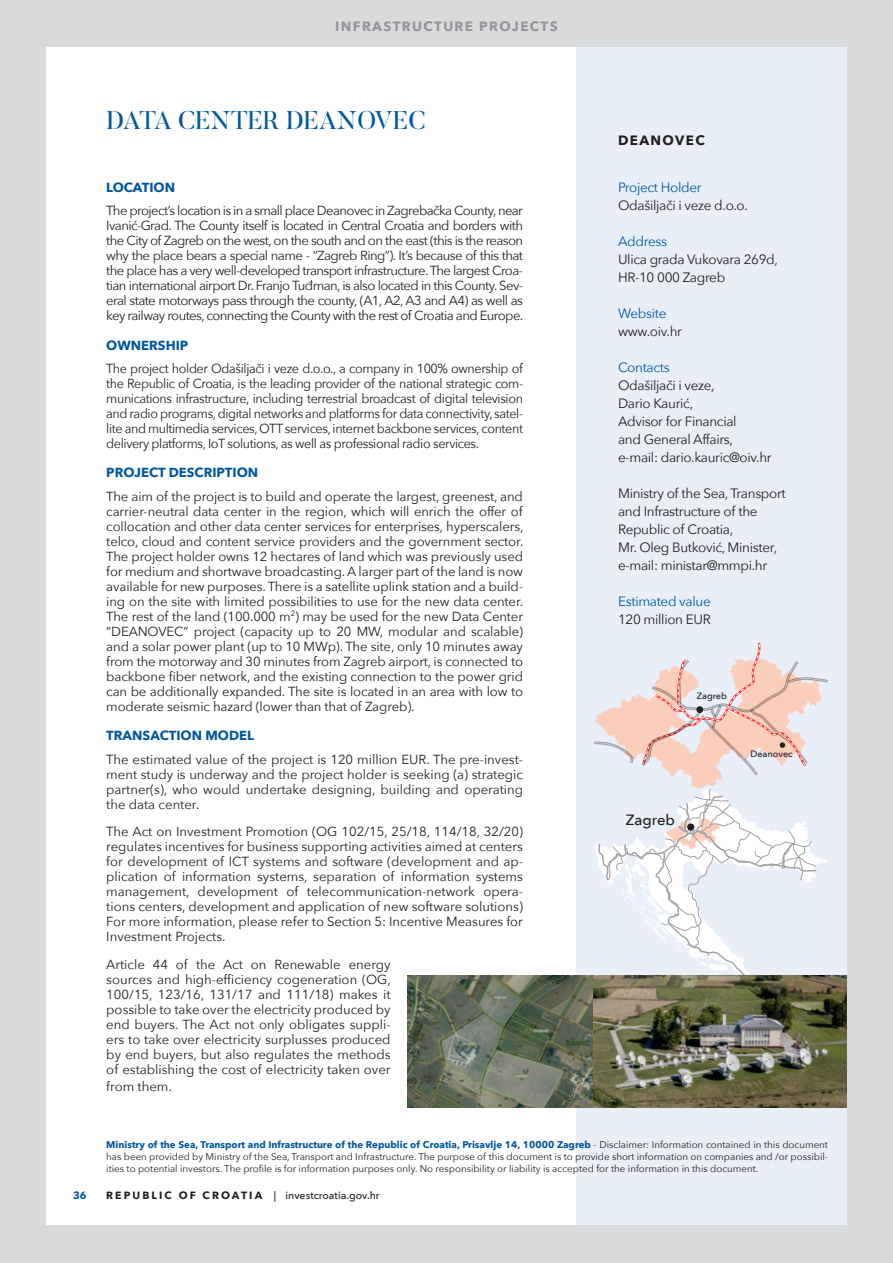
<style>
.page{position:relative;width:893px;height:1263px;background:#d9dadc}
.page>*{position:absolute;margin:0;border:0;box-sizing:border-box;transform-origin:0 0}
.t1{font:25.5px "Butler";color:#01579f}
.t2{font:500 14.85px "Avenir Next";color:#231f20}
.t3{font:13.5px/18px "Avenir Next";letter-spacing:-.025em;color:#231f20}
.t4{font:13.5px "Avenir Next";letter-spacing:-.025em;color:#01579f}
.t5{font:700 13.5px "Avenir Next";letter-spacing:.1em;color:#939598}
.t6{font:700 13.5px "Avenir Next";letter-spacing:.1em;color:#231f20}
.t7{font:13.2px/15px "Avenir Next";letter-spacing:-.01em;color:#231f20;text-align:justify}
.t8{font:13.2px/15px "Avenir Next";letter-spacing:-.01em;color:#231f20;text-align:justify;scale:.96 1}
.t9{font:700 13.2px "Avenir Next";color:#01579f}
.t10{font:500 10.5px "Avenir Next";color:#231f20}
.t11{font:700 10.5px "Avenir Next";color:#01579f}
.t12{font:9.75px/11.7px "Avenir Next";color:#231f20;text-align:justify}
.t13{font:500 9.15px "Avenir Next";color:#231f20}
.s1{font-weight:700;color:#01579f}
.s2{font-weight:700}
</style>
<div class="page">
<div style="left:47px;top:47px;width:529px;height:1178px;background:#fff"></div>
<div style="left:576px;top:47px;width:270px;height:1178px;background:#e9eff8"></div>
<svg style="left:594px;top:642px;width:234px;height:333px"></svg>
<img style="left:408px;top:975px;width:438px;height:132px">
<p class="t5" style="left:335px;top:14px;width:224px">INFRASTRUCTURE PROJECTS</p>
<h1 class="t1" style="left:106px;top:104px;width:321px">DATA CENTER DEANOVEC</h1>
<p class="t9" style="left:106px;top:176px;width:70px">LOCATION</p>
<p class="t7" style="left:106px;top:203px;width:419px">The project’s location is in a small place Deanovec in Zagrebačka County, near Ivanić-Grad. The County itself is located in Central Croatia and borders with the City of Zagreb on the west, on the south and on the east (this is the reason why the place bears a special name - “Zagreb Ring”). It’s because of this that the place has a very well-developed transport infrastructure. The largest Croa&shy;tian international airport Dr. Franjo Tuđman, is also located in this County. Sev&shy;eral state motorways pass through the county, (A1, A2, A3 and A4) as well as key railway routes, connecting the County with the rest of Croatia and Europe.</p>
<p class="t9" style="left:106px;top:333px;width:84px">OWNERSHIP</p>
<p class="t8" style="left:106px;top:360px;width:436px">The project holder Odašiljači i veze d.o.o., a company in 100% ownership of the Republic of Croatia, is the leading provider of the national strategic com&shy;munications infrastructure, including terrestrial broadcast of digital television and radio programs, digital networks and platforms for data connectivity, satel&shy;lite and multimedia services, OTT services, internet backbone services, content delivery platforms, IoT solutions, as well as professional radio services.</p>
<p class="t9" style="left:106px;top:461px;width:153px">PROJECT DESCRIPTION</p>
<p class="t7" style="left:106px;top:488px;width:419px">The aim of the project is to build and operate the largest, greenest, and carrier-neutral data center in the region, which will enrich the offer of collocation and other data center services for enterprises, hyperscalers, telco, cloud and content service providers and the government sector.<br>The project holder owns 12 hectares of land which was previously used for medium and shortwave broadcasting. A larger part of the land is now available for new purposes. There is a satellite uplink station and a build&shy;ing on the site with limited possibilities to use for the new data center.<br>The rest of the land (100.000 m<sup>2</sup>) may be used for the new Data Center “DEANOVEC” project (capacity up to 20 MW, modular and scalable) and a solar power plant (up to 10 MWp). The site, only 10 minutes away from the motorway and 30 minutes from Zagreb airport, is connected to backbone fiber network, and the existing connection to the power grid can be additionally expanded. The site is located in an area with low to moderate seismic hazard (lower than that of Zagreb).</p>
<p class="t9" style="left:106px;top:724px;width:149px">TRANSACTION MODEL</p>
<p class="t7" style="left:106px;top:751px;width:418px">The estimated value of the project is 120 million EUR. The pre-invest&shy;ment study is underway and the project holder is seeking (a) strategic partner(s), who would undertake designing, building and operating the data center.</p>
<p class="t7" style="left:106px;top:824px;width:418px">The Act on Investment Promotion (OG 102/15, 25/18, 114/18, 32/20) regulates incentives for business supporting activities aimed at centers for development of ICT systems and software (development and ap&shy;plication of information systems, separation of information systems management, development of telecommunication-network opera&shy;tions centers, development and application of new software solutions)<br>For more information, please refer to Section 5: Incentive Measures for Investment Projects.</p>
<p class="t7" style="left:106px;top:956px;width:286px">Article 44 of the Act on Renewable energy sources and high-efficiency cogeneration (OG, 100/15, 123/16, 131/17 and 111/18) makes it possible to take over the electricity produced by end buyers. The Act not only obligates suppli&shy;ers to take over electricity surplusses produced by end buyers, but also regulates the methods of establishing the cost of electricity taken over</p>
<p class="t7" style="left:106px;top:1078px;width:67px">from them.</p>
<p class="t6" style="left:618px;top:129px;width:88px">DEANOVEC</p>
<p class="t4" style="left:618px;top:176px;width:85px">Project Holder</p>
<p class="t3" style="left:618px;top:196px;width:131px">Odašiljači i veze d.o.o.</p>
<p class="t4" style="left:618px;top:230px;width:50px">Address</p>
<p class="t3" style="left:618px;top:250px;width:161px">Ulica grada Vukovara 269d,<br>HR-10 000 Zagreb</p>
<p class="t4" style="left:618px;top:302px;width:50px">Website</p>
<p class="t3" style="left:618px;top:322px;width:66px">www.oiv.hr</p>
<p class="t4" style="left:618px;top:356px;width:53px">Contacts</p>
<p class="t3" style="left:618px;top:376px;width:155px">Odašiljači i veze,<br>Dario Kaurić,<br>Advisor for Financial<br>and General Affairs, e-mail: dario.kauric@oiv.hr</p>
<p class="t3" style="left:618px;top:484px;width:169px">Ministry of the Sea, Transport and Infrastructure of the<br>Republic of Croatia,<br>Mr. Oleg Butković, Minister, e-mail: ministar@mmpi.hr</p>
<p class="t4" style="left:618px;top:590px;width:94px">Estimated value</p>
<p class="t3" style="left:618px;top:610px;width:94px">120 million EUR</p>
<p class="t13" style="left:697px;top:688px;width:32px">Zagreb</p>
<p class="t2" style="left:626px;top:807px;width:50px">Zagreb</p>
<p class="t13" style="left:750px;top:746px;width:44px">Deanovec</p>
<p class="t12" style="left:106px;top:1138px;width:723px"><span class="s1">Ministry of the Sea, Transport and Infrastructure of the Republic of Croatia, Prisavlje 14, 10000 Zagreb</span> - Disclaimer: Information contained in this document has been provided by Ministry of the Sea, Transport and Infrastructure. The purpose of this document is to provide short information on companies and /or possibil&shy;ities to potential investors. The profile is for information purposes only. No responsibility or liability is accepted for the information in this document.</p>
<p class="t11" style="left:73px;top:1186px;width:15px">36</p>
<p class="t10" style="left:106px;top:1186px;width:275px"><span class="s2">R E P U B L I C O F C R O AT I A</span> | investcroatia.gov.hr</p>
</div>
